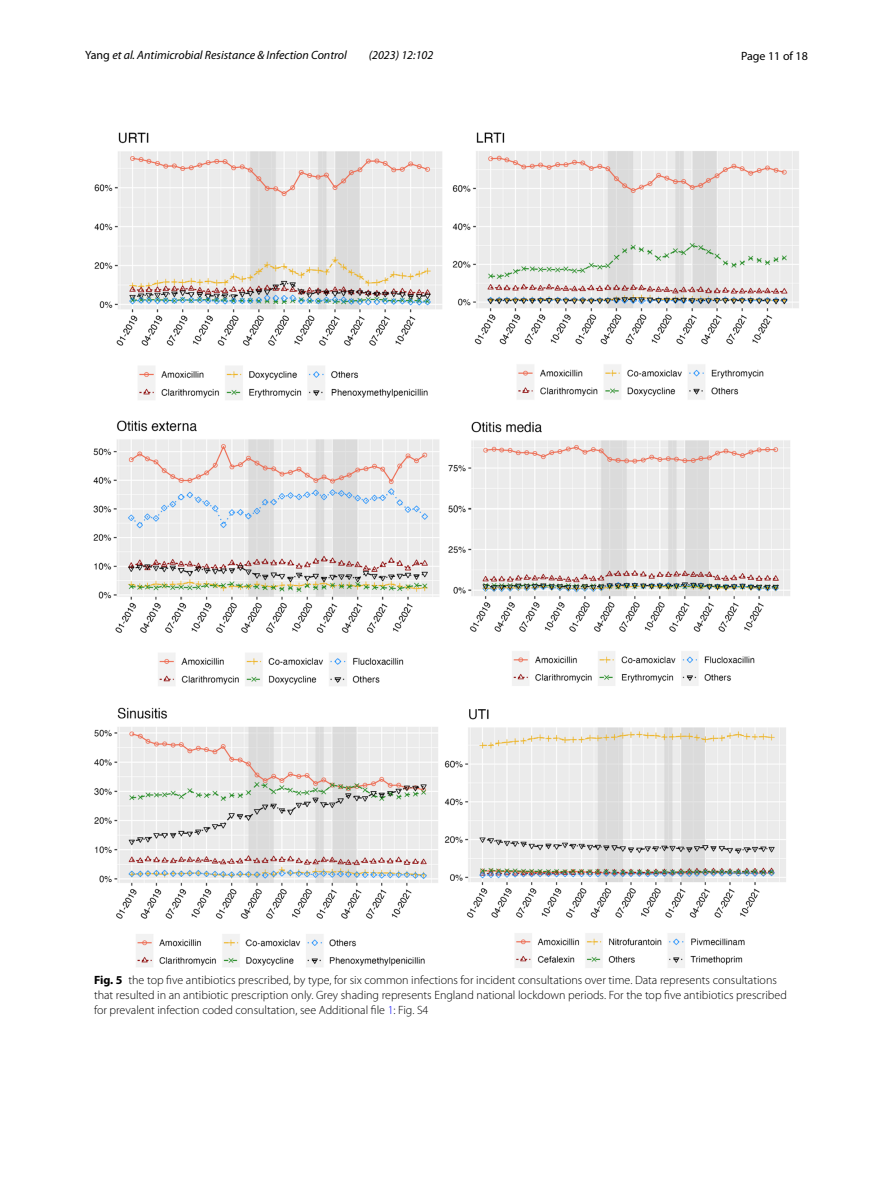
<style>
.page{position:relative;width:893px;height:1187px;background:#fff}
.page>*{position:absolute;margin:0;border:0;box-sizing:border-box;transform-origin:0 0}
.t1{font:300 12px/15px "Myriad Pro";color:#000}
.t2{font:italic 12px "Myriad Pro";color:#000}
.t3{font:12px "Myriad Pro";color:#000}
.s1{font-style:normal}
.s2{font-weight:700}
.s3{color:#00f}
</style>
<div class="page">
<img style="left:94px;top:133px;width:705px;height:835px">
<p class="t2" style="left:85px;top:48px;width:263px"><span class="s1">Yang</span> et al. Antimicrobial Resistance &amp; Infection Control</p>
<p class="t2" style="left:369px;top:48px;width:66px">(2023) 12:102</p>
<p class="t3" style="left:741px;top:48px;width:68px">Page 11 of 18</p>
<p class="t1" style="left:94px;top:972px;width:694px"><span class="s2">Fig. 5</span> the top five antibiotics prescribed, by type, for six common infections for incident consultations over time. Data represents consultations that resulted in an antibiotic prescription only. Grey shading represents England national lockdown periods. For the top five antibiotics prescribed for prevalent infection coded consultation, see Additional file <span class="s3">1</span>: Fig. S4</p>
</div>
